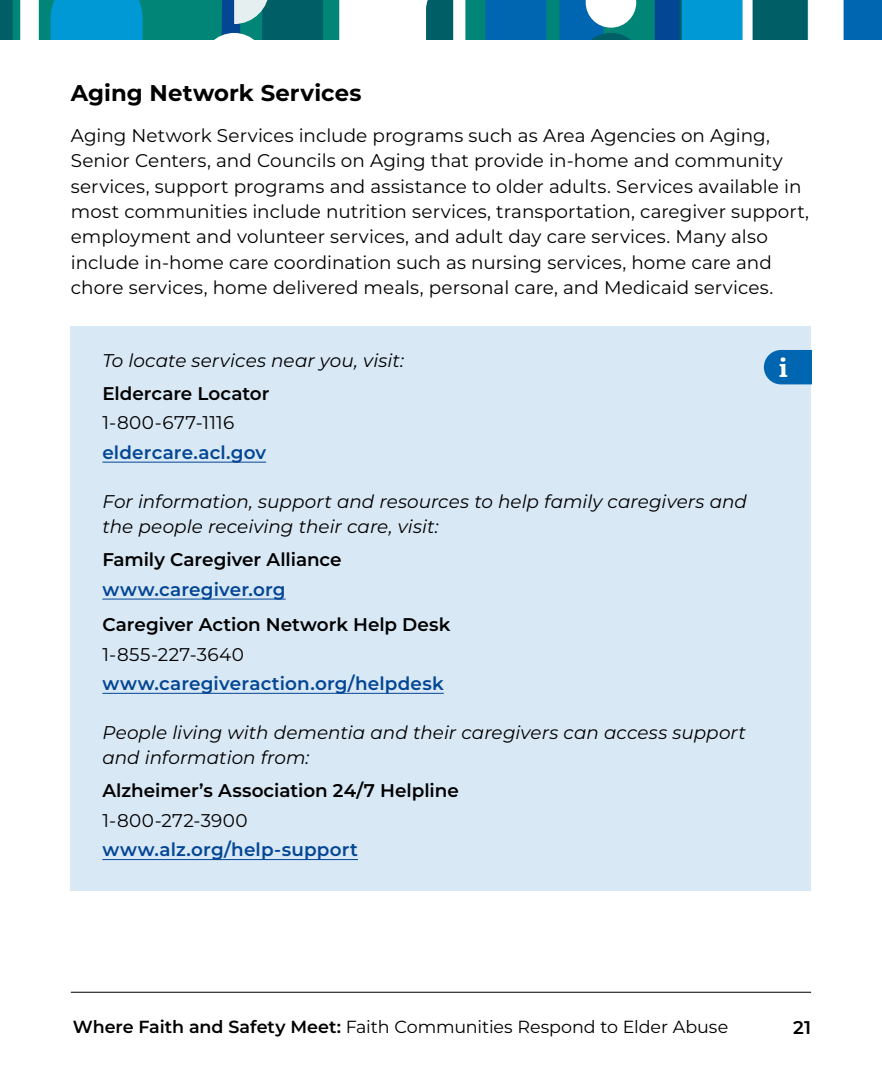
<style>
.page{position:relative;width:882px;height:1071px;background:#fff}
.page>*{position:absolute;margin:0;border:0;box-sizing:border-box;transform-origin:0 0}
.H03__Subsections_larger{font:700 22.75px "Montserrat";letter-spacing:.005em;color:#000}
.P__Body{font:18.38px/25.4px "Montserrat";color:#000}
.CONTACT_01__Line_1_Italic{font:italic 18.38px/25.4px "Montserrat";letter-spacing:.005em;color:#000}
.CONTACT_02__as_H4___Line_2_Bold_Name{font:600 18.38px "Montserrat";color:#000}
.CONTACT_03__Line_3_Contact{font:600 18.38px "Montserrat";letter-spacing:.01em;color:#034694}
.CONTACT_03__Line_3_Contact-2{font:18.38px "Montserrat";letter-spacing:.025em;color:#000}
.t1{font:17.5px "Montserrat";letter-spacing:-.005em;color:#000}
.s1{font-weight:600}
</style>
<div class="page">
<div style="left:71px;top:326px;width:740px;height:565px;background:#d9e8f5"></div>
<svg style="left:764px;top:350px;width:47px;height:34px;background:#1c77ba"></svg>
<hr style="left:71px;top:992px;width:740px;height:1px;background:#000">
<div style="left:0;top:0;width:50px;height:39px;background:#005e67"></div>
<svg style="left:13px;top:0;width:730px;height:39px"></svg>
<svg style="left:753px;top:0;width:129px;height:39px"></svg>
<hr style="left:102px;top:462px;width:164px;height:1px;background:#034694">
<hr style="left:102px;top:599px;width:184px;height:1px;background:#034694">
<hr style="left:102px;top:693px;width:342px;height:1px;background:#034694">
<hr style="left:102px;top:859px;width:256px;height:1px;background:#034694">
<h3 class="H03__Subsections_larger" style="left:71px;top:76px;width:292px">Aging Network Services</h3>
<p class="P__Body" style="left:71px;top:122px;width:740px">Aging Network Services include programs such as Area Agencies on Aging, Senior Centers, and Councils on Aging that provide in-home and community services, support programs and assistance to older adults. Services available in most communities include nutrition services, transportation, caregiver support, employment and volunteer services, and adult day care services. Many also include in-home care coordination such as nursing services, home care and chore services, home delivered meals, personal care, and Medicaid services.</p>
<p class="CONTACT_01__Line_1_Italic" style="left:102px;top:347px;width:303px">To locate services near you, visit:</p>
<h4 class="CONTACT_02__as_H4___Line_2_Bold_Name" style="left:102px;top:380px;width:169px">Eldercare Locator</h4>
<p class="CONTACT_03__Line_3_Contact-2" style="left:102px;top:410px;width:133px">1-800-677-1116</p>
<p class="CONTACT_03__Line_3_Contact" style="left:102px;top:439px;width:165px">eldercare.acl.gov</p>
<p class="CONTACT_01__Line_1_Italic" style="left:102px;top:488px;width:646px">For information, support and resources to help family caregivers and the people receiving their care, visit:</p>
<h4 class="CONTACT_02__as_H4___Line_2_Bold_Name" style="left:102px;top:547px;width:241px">Family Caregiver Alliance</h4>
<p class="CONTACT_03__Line_3_Contact" style="left:102px;top:576px;width:185px">www.caregiver.org</p>
<h4 class="CONTACT_02__as_H4___Line_2_Bold_Name" style="left:102px;top:612px;width:350px">Caregiver Action Network Help Desk</h4>
<p class="CONTACT_03__Line_3_Contact-2" style="left:102px;top:641px;width:143px">1-855-227-3640</p>
<p class="CONTACT_03__Line_3_Contact" style="left:102px;top:670px;width:343px">www.caregiveraction.org/helpdesk</p>
<p class="CONTACT_01__Line_1_Italic" style="left:102px;top:719px;width:645px">People living with dementia and their caregivers can access support and information from:</p>
<h4 class="CONTACT_02__as_H4___Line_2_Bold_Name" style="left:102px;top:778px;width:358px">Alzheimer’s Association 24/7 Helpline</h4>
<p class="CONTACT_03__Line_3_Contact-2" style="left:102px;top:808px;width:147px">1-800-272-3900</p>
<p class="CONTACT_03__Line_3_Contact" style="left:102px;top:837px;width:257px">www.alz.org/help-support</p>
<p class="t1" style="left:73px;top:1015px;width:657px"><span class="s1">Where Faith and Safety Meet:</span> Faith Communities Respond to Elder Abuse</p>
<p class="CONTACT_02__as_H4___Line_2_Bold_Name" style="left:793px;top:1014px;width:20px">21</p>
</div>
